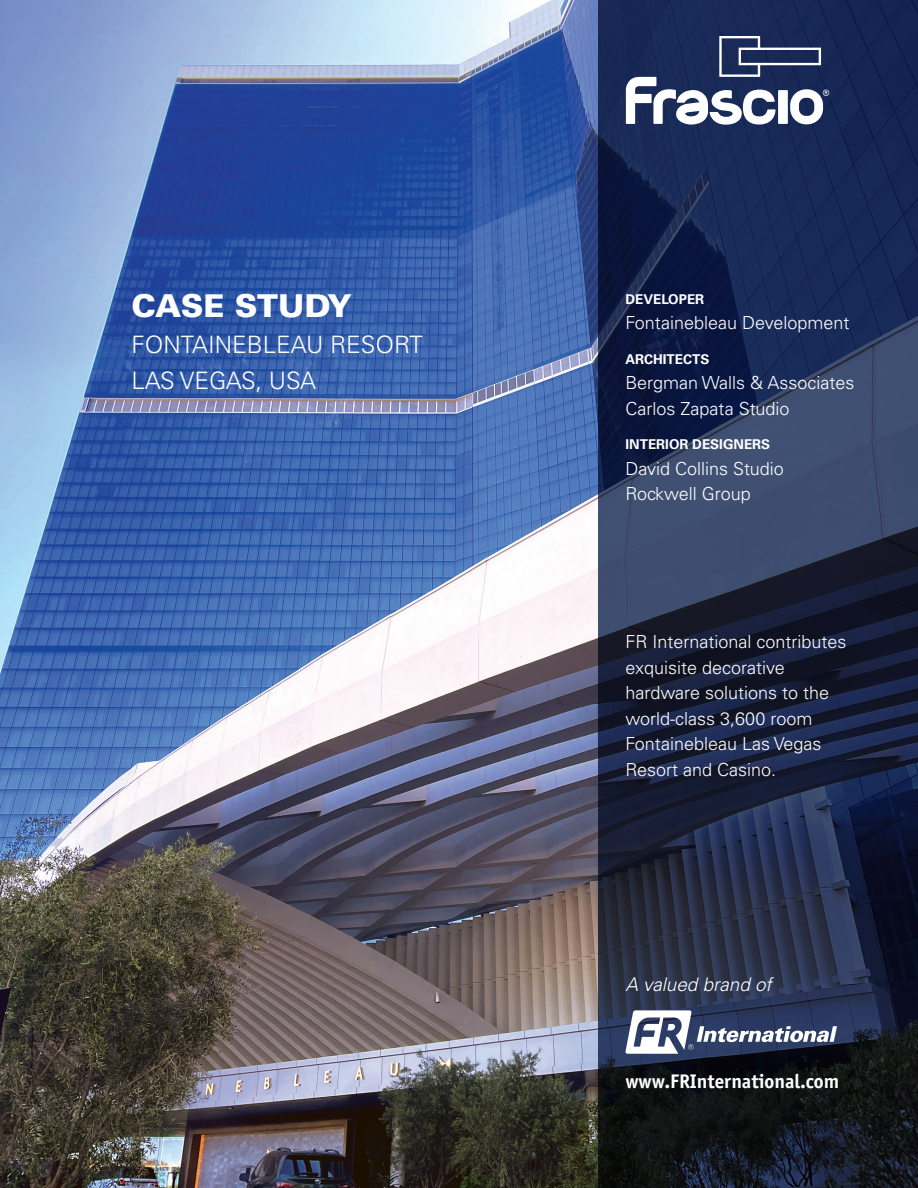
<style>
.page{position:relative;width:918px;height:1188px;background:#fff}
.page>*{position:absolute;margin:0;border:0;box-sizing:border-box;transform-origin:0 0}
.t1{font:900 31.5px "Univers LT Std";letter-spacing:-.02em;color:#fff}
.t2{font:300 24px "Univers LT Std";color:#fff}
.t3{font:700 19.65px "Officina Sans ITC Std";color:#fff}
.t4{font:italic 300 18.9px "Univers LT Pro 45";color:#fff}
.t5{font:300 18px/25.5px "Univers LT Std";color:#fff}
.t6{font:700 13.5px "Univers LT Std";color:#fff}
</style>
<div class="page">
<img style="left:0;top:0;width:598px;height:1188px">
<svg style="left:598px;top:0;width:320px;height:1188px;background:#1d2845"></svg>
<svg style="left:626px;top:36px;width:203px;height:89px"></svg>
<svg style="left:626px;top:1010px;width:211px;height:44px"></svg>
<p class="t1" style="left:131px;top:286px;width:222px">CASE STUDY</p>
<p class="t2" style="left:131px;top:330px;width:293px">FONTAINEBLEAU RESORT</p>
<p class="t2" style="left:131px;top:366px;width:186px">LAS VEGAS, USA</p>
<p class="t6" style="left:626px;top:291px;width:80px">DEVELOPER</p>
<p class="t5" style="left:626px;top:310px;width:226px">Fontainebleau Development</p>
<p class="t6" style="left:626px;top:351px;width:85px">ARCHITECTS</p>
<p class="t5" style="left:626px;top:370px;width:230px">Bergman Walls &amp; Associates<br>Carlos Zapata Studio</p>
<p class="t6" style="left:626px;top:437px;width:146px">INTERIOR DESIGNERS</p>
<p class="t5" style="left:626px;top:456px;width:160px">David Collins Studio<br>Rockwell Group</p>
<p class="t5" style="left:626px;top:629px;width:223px">FR International contributes exquisite decorative hardware solutions to the world-class 3,600 room<br>Fontainebleau Las Vegas<br>Resort and Casino.</p>
<p class="t4" style="left:626px;top:973px;width:148px">A valued brand of</p>
<p class="t3" style="left:626px;top:1069px;width:215px">www.FRInternational.com</p>
</div>
